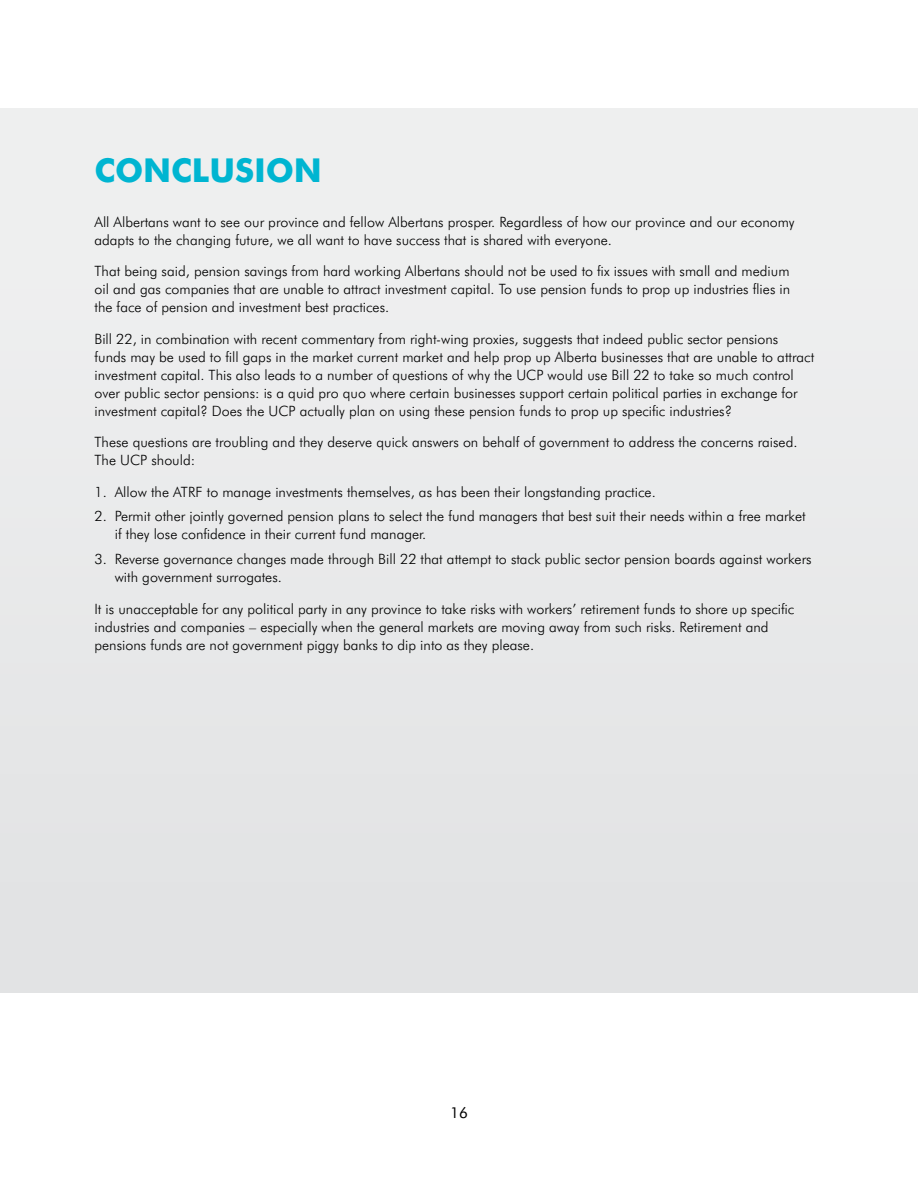
<style>
.page{position:relative;width:918px;height:1188px;background:#fff}
.page>*{position:absolute;margin:0;border:0;box-sizing:border-box;transform-origin:0 0}
.t1{font:700 33px "Futura BT";letter-spacing:-.005em;color:#00b5d1}
.t2{font:15px "Futura BT";color:#000}
.t3{font:300 14.25px/18px "Futura BT";color:#000}
</style>
<div class="page">
<div style="left:0;top:108px;width:918px;height:884px;background:#e9eaeb"></div>
<h1 class="t1" style="left:94px;top:150px;width:229px">CONCLUSION</h1>
<p class="t3" style="left:94px;top:213px;width:702px">All Albertans want to see our province and fellow Albertans prosper. Regardless of how our province and our economy adapts to the changing future, we all want to have success that is shared with everyone.</p>
<p class="t3" style="left:94px;top:262px;width:697px;text-align:justify">That being said, pension savings from hard working Albertans should not be used to fix issues with small and medium oil and gas companies that are unable to attract investment capital. To use pension funds to prop up industries flies in the face of pension and investment best practices.</p>
<p class="t3" style="left:94px;top:330px;width:721px">Bill 22, in combination with recent commentary from right-wing proxies, suggests that indeed public sector pensions<br>funds may be used to fill gaps in the market current market and help prop up Alberta businesses that are unable to attract investment capital. This also leads to a number of questions of why the UCP would use Bill 22 to take so much control over public sector pensions: is a quid pro quo where certain businesses support certain political parties in exchange for investment capital? Does the UCP actually plan on using these pension funds to prop up specific industries?</p>
<p class="t3" style="left:94px;top:433px;width:705px">These questions are troubling and they deserve quick answers on behalf of government to address the concerns raised.<br>The UCP should:</p>
<p class="t3" style="left:94px;top:483px;width:563px">1. Allow the ATRF to manage investments themselves, as has been their longstanding practice.</p>
<p class="t3" style="left:115px;top:507px;width:692px;text-indent:-20px">2. Permit other jointly governed pension plans to select the fund managers that best suit their needs within a free market if they lose confidence in their current fund manager.</p>
<p class="t3" style="left:115px;top:550px;width:698px;text-indent:-20px">3. Reverse governance changes made through Bill 22 that attempt to stack public sector pension boards against workers with government surrogates.</p>
<p class="t3" style="left:94px;top:600px;width:701px">It is unacceptable for any political party in any province to take risks with workers’ retirement funds to shore up specific industries and companies – especially when the general markets are moving away from such risks. Retirement and pensions funds are not government piggy banks to dip into as they please.</p>
<p class="t2" style="left:450px;top:1104px;width:19px">16</p>
</div>
